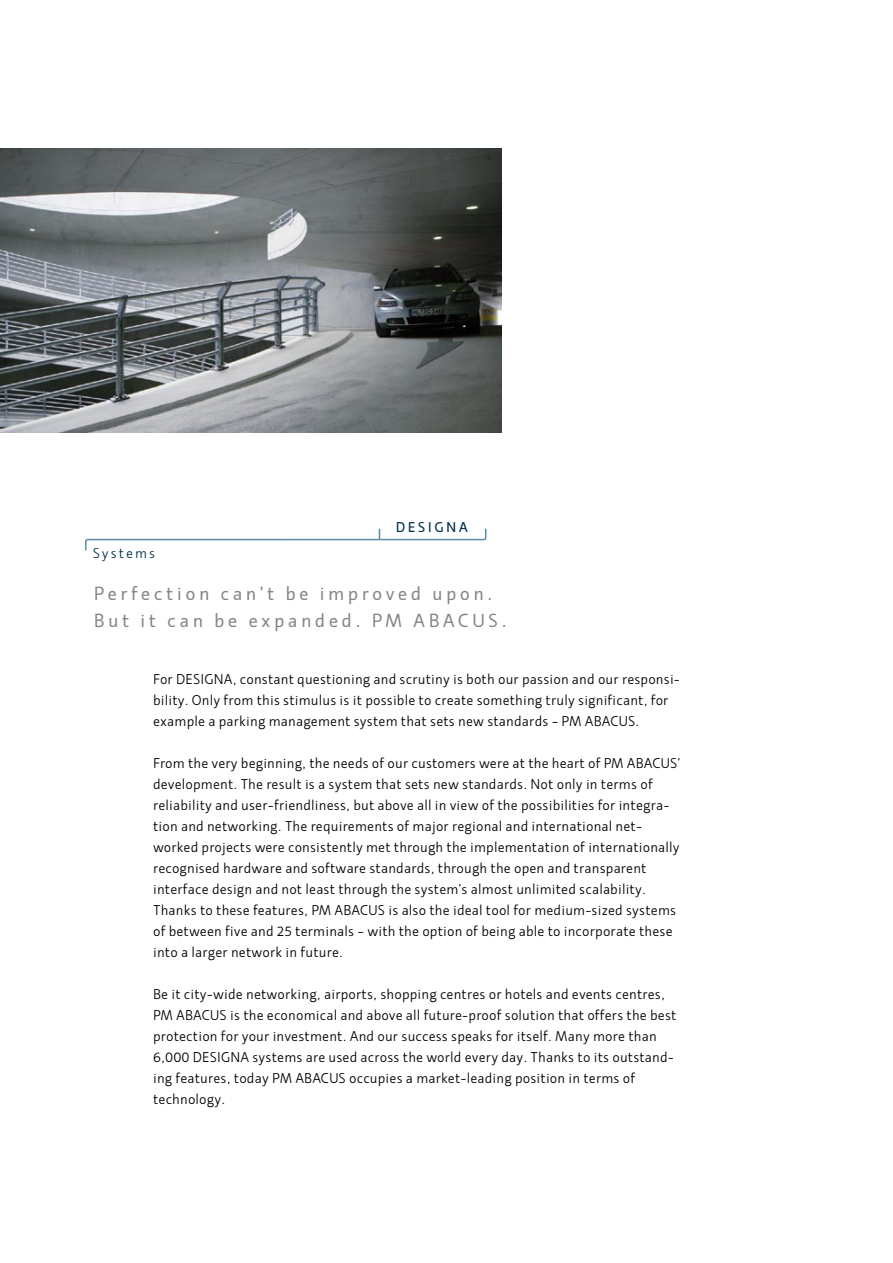
<style>
.page{position:relative;width:893px;height:1263px;background:#fff}
.page>*{position:absolute;margin:0;border:0;box-sizing:border-box;transform-origin:0 0}
.t1{font:18px/27px "Machinato";letter-spacing:.2em;color:#848587}
.t2{font:300 13.5px/21px "Machinato";letter-spacing:.01em;color:#000}
.t3{font:300 13.5px "Machinato";letter-spacing:.15em;color:#00324e}
.t4{font:600 13.5px "Machinato";letter-spacing:.2em;color:#00324e}
</style>
<div class="page">
<img style="left:0;top:149px;width:502px;height:283px">
<svg style="left:85px;top:528px;width:402px;height:23px"></svg>
<p class="t3" style="left:93px;top:545px;width:64px">Systems</p>
<p class="t4" style="left:396px;top:519px;width:74px">DESIGNA</p>
<h1 class="t1" style="left:94px;top:580px;width:414px">Perfection can’t be improved upon.<br>But it can be expanded. PM ABACUS.</h1>
<p class="t2" style="left:153px;top:669px;width:528px">For DESIGNA, constant questioning and scrutiny is both our passion and our responsi&shy;bility. Only from this stimulus is it possible to create something truly significant, for example a parking management system that sets new standards – PM ABACUS.</p>
<p class="t2" style="left:153px;top:753px;width:529px">From the very beginning, the needs of our customers were at the heart of PM ABACUS’ development. The result is a system that sets new standards. Not only in terms of reliability and user-friendliness, but above all in view of the possibilities for integra&shy;tion and networking. The requirements of major regional and international net&shy;worked projects were consistently met through the implementation of internationally recognised hardware and software standards, through the open and transparent interface design and not least through the system’s almost unlimited scalability.<br>Thanks to these features, PM ABACUS is also the ideal tool for medium-sized systems of between five and 25 terminals – with the option of being able to incorporate these into a larger network in future.</p>
<p class="t2" style="left:153px;top:984px;width:525px">Be it city-wide networking, airports, shopping centres or hotels and events centres, PM ABACUS is the economical and above all future-proof solution that offers the best protection for your investment. And our success speaks for itself. Many more than 6,000 DESIGNA systems are used across the world every day. Thanks to its outstand&shy;ing features, today PM ABACUS occupies a market-leading position in terms of technology.</p>
</div>
